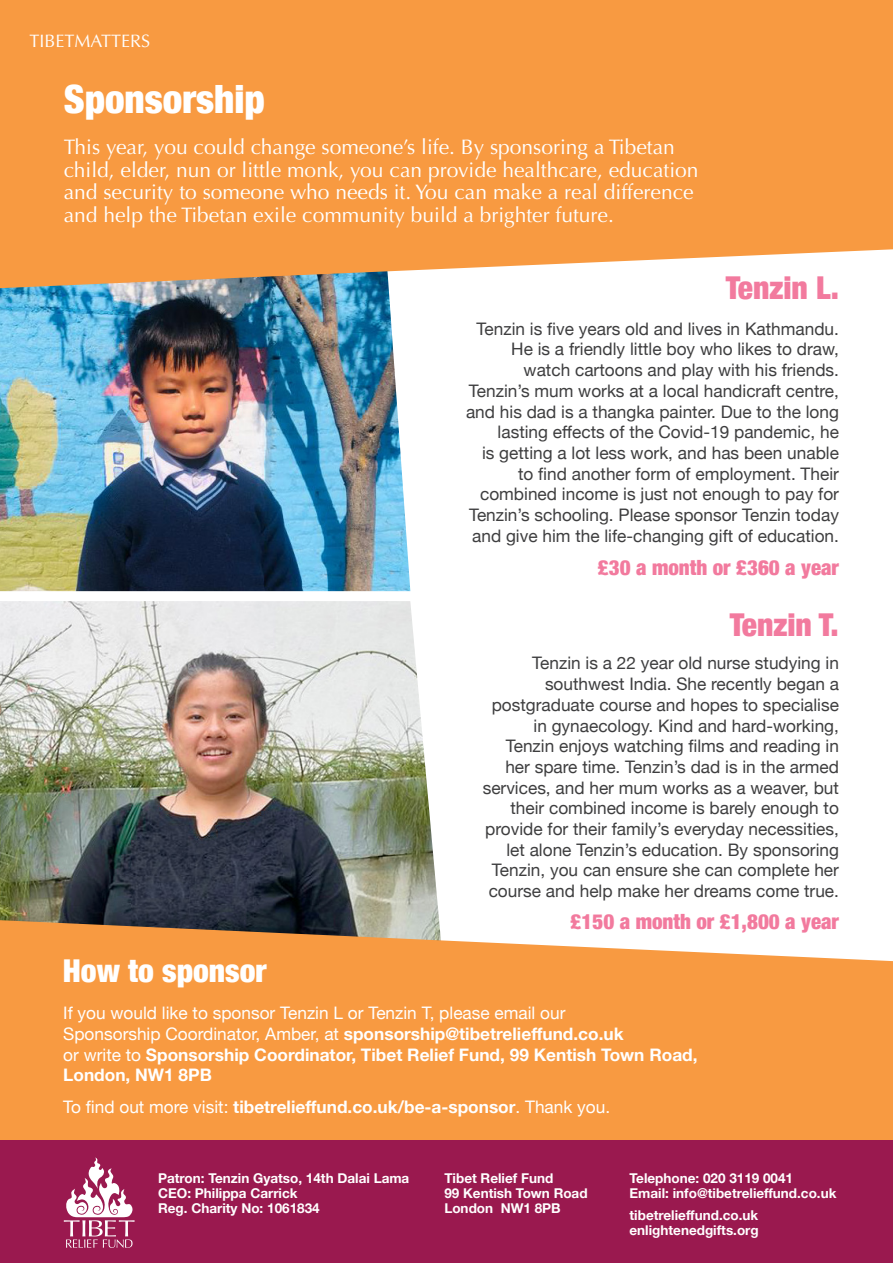
<style>
.page{position:relative;width:893px;height:1263px;background:#fff}
.page>*{position:absolute;margin:0;border:0;box-sizing:border-box;transform-origin:0 0}
.body_para{font:900 condensed 39px "Helvetica Neue";color:#fff}
.HEADING{font:900 condensed 31.5px "Helvetica Neue";color:#f27a9e}
.t1{font:900 condensed 31.5px "Helvetica Neue";color:#fff}
.Intro_Paragraph{font:21px/22.5px "Optima";color:#fff}
.t2{font:900 condensed 21px "Helvetica Neue";color:#f27a9e}
.t3{font:18px "Optima";color:#fff}
.Body{font:17.25px/20.7px "Helvetica Neue";color:#3e3e3f;text-align:right}
.Body-2{font:700 17.25px "Helvetica Neue";color:#fff}
.Body-3{font:17.25px "Helvetica Neue";color:#fff}
.t4{font:700 13.5px "Helvetica Neue";color:#fff}
.s1{font-weight:400}
</style>
<div class="page">
<img style="left:0;top:288px;width:410px;height:303px">
<img style="left:0;top:601px;width:439px;height:319px">
<svg style="left:0;top:920px;width:893px;height:220px;background:#f49f4f"></svg>
<div style="left:0;top:0;width:893px;height:288px;background:#f89a41"></div>
<div style="left:0;top:1140px;width:893px;height:123px;background:#9a194f"></div>
<svg style="left:64px;top:1157px;width:71px;height:91px"></svg>
<p class="t3" style="left:29px;top:30px;width:122px">TIBETMATTERS</p>
<p class="body_para" style="left:64px;top:67px;width:202px">Sponsorship</p>
<p class="Intro_Paragraph" style="left:64px;top:136px;width:636px">This year, you could change someone’s life. By sponsoring a Tibetan child, elder, nun or little monk, you can provide healthcare, education and security to someone who needs it. You can make a real difference and help the Tibetan exile community build a brighter future.</p>
<p class="HEADING" style="left:726px;top:262px;width:115px">Tenzin L.</p>
<p class="Body" style="left:466px;top:319px;width:374px">Tenzin is five years old and lives in Kathmandu.<br>He is a friendly little boy who likes to draw, watch cartoons and play with his friends.<br>Tenzin’s mum works at a local handicraft centre, and his dad is a thangka painter. Due to the long lasting effects of the Covid-19 pandemic, he<br>is getting a lot less work, and has been unable to find another form of employment. Their combined income is just not enough to pay for Tenzin’s schooling. Please sponsor Tenzin today and give him the life-changing gift of education.</p>
<p class="t2" style="left:598px;top:550px;width:243px">£30 a month or £360 a year</p>
<p class="HEADING" style="left:730px;top:599px;width:111px">Tenzin T.</p>
<p class="Body" style="left:483px;top:654px;width:358px">Tenzin is a 22 year old nurse studying in southwest India. She recently began a postgraduate course and hopes to specialise in gynaecology. Kind and hard-working, Tenzin enjoys watching films and reading in her spare time. Tenzin’s dad is in the armed services, and her mum works as a weaver, but their combined income is barely enough to provide for their family’s everyday necessities, let alone Tenzin’s education. By sponsoring Tenzin, you can ensure she can complete her course and help make her dreams come true.</p>
<p class="t2" style="left:571px;top:904px;width:270px">£150 a month or £1,800 a year</p>
<p class="t1" style="left:63px;top:944px;width:205px">How to sponsor</p>
<p class="Body-3" style="left:63px;top:1001px;width:504px">If you would like to sponsor Tenzin L or Tenzin T, please email our</p>
<p class="Body-2" style="left:63px;top:1023px;width:562px"><span class="s1">Sponsorship Coordinator, Amber, at</span> sponsorship@tibetrelieffund.co.uk</p>
<p class="Body-2" style="left:63px;top:1044px;width:636px"><span class="s1">or write to</span> Sponsorship Coordinator, Tibet Relief Fund, 99 Kentish Town Road,</p>
<p class="Body-2" style="left:63px;top:1064px;width:150px">London, NW1 8PB</p>
<p class="Body-2" style="left:63px;top:1096px;width:548px"><span class="s1">To find out more visit:</span> tibetrelieffund.co.uk/be-a-sponsor<span class="s1">. Thank you.</span></p>
<p class="t4" style="left:158px;top:1170px;width:253px">Patron: Tenzin Gyatso, 14th Dalai Lama</p>
<p class="t4" style="left:158px;top:1185px;width:141px">CEO: Philippa Carrick</p>
<p class="t4" style="left:158px;top:1200px;width:163px">Reg. Charity No: 1061834</p>
<p class="t4" style="left:444px;top:1170px;width:110px">Tibet Relief Fund</p>
<p class="t4" style="left:444px;top:1185px;width:145px">99 Kentish Town Road</p>
<p class="t4" style="left:444px;top:1200px;width:118px">London NW1 8PB</p>
<p class="t4" style="left:630px;top:1170px;width:165px">Telephone: 020 3119 0041</p>
<p class="t4" style="left:630px;top:1185px;width:208px">Email: info@tibetrelieffund.co.uk</p>
<p class="t4" style="left:630px;top:1207px;width:130px">tibetrelieffund.co.uk</p>
<p class="t4" style="left:630px;top:1222px;width:131px">enlightenedgifts.org</p>
</div>
